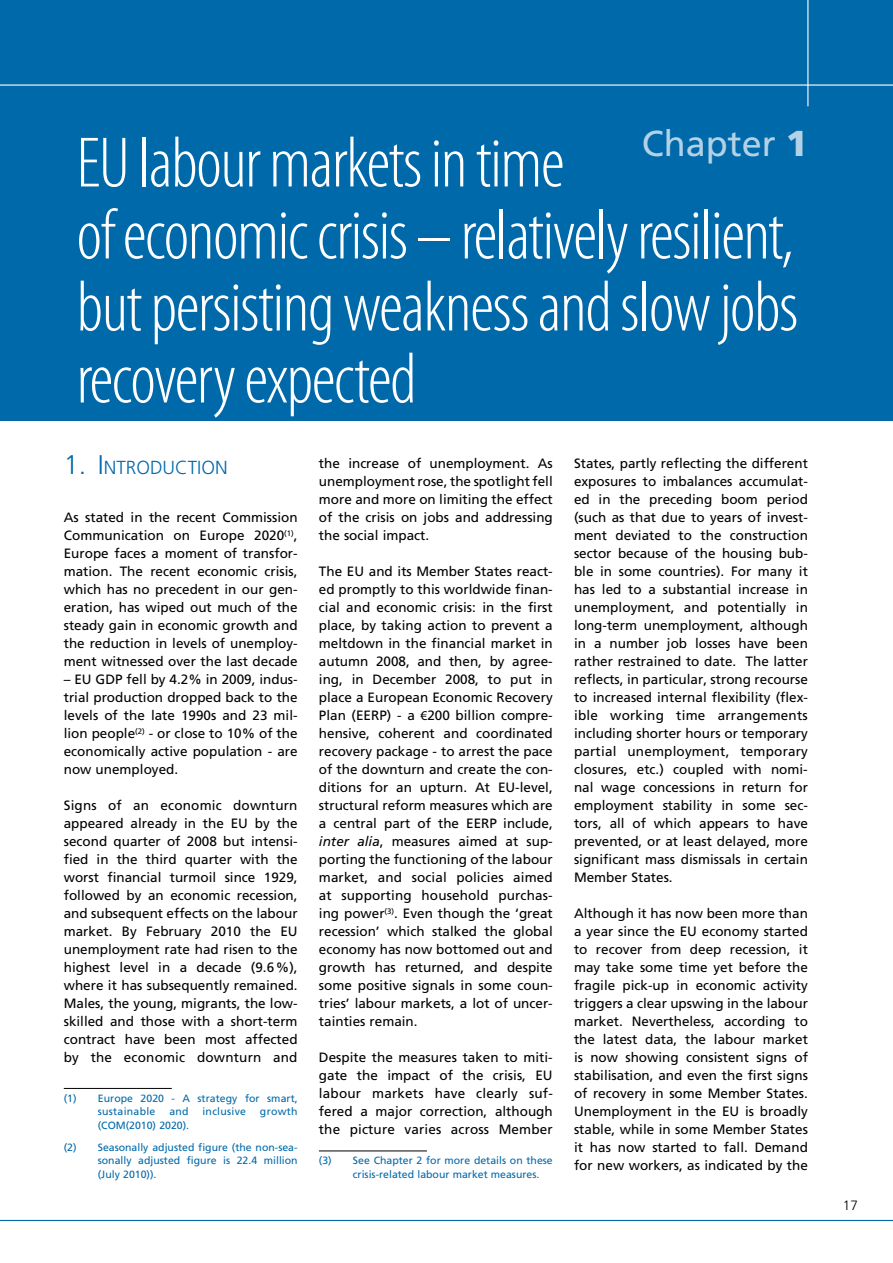
<style>
.page{position:relative;width:893px;height:1263px;background:#fff}
.page>*{position:absolute;margin:0;border:0;box-sizing:border-box;transform-origin:0 0}
.t1{font:300 condensed 72px/72px "Myriad Pro";letter-spacing:-.02em;color:#fff}
.t2{font:36px "Frutiger";color:#b3d2e6}
.t3{font:300 18.9px "Frutiger";color:#0069aa}
.t4{font:13.5px/18px "Frutiger";color:#000;text-align:justify}
.t5{font:300 13.5px "Frutiger";color:#000}
.t6{font:10.5px/13.5px "Frutiger";color:#0069aa}
.t7{font:10.5px "Frutiger";letter-spacing:.025em;color:#0069aa}
.s1{font-weight:900}
.s2{font-size:27px}
.s3{font-family:"Myriad Pro"}
.s4{font-style:italic}
</style>
<div class="page">
<hr style="left:0;top:1220px;width:893px;height:1px;background:#0069aa">
<div style="left:0;top:0;width:893px;height:421px;background:#0069aa"></div>
<hr style="left:807px;top:0;width:1px;height:106px;background:#fff">
<hr style="left:0;top:84px;width:893px;height:2px;background:#fff">
<hr style="left:64px;top:1088px;width:108px;height:1px;background:#000">
<hr style="left:319px;top:1150px;width:108px;height:1px;background:#000">
<h2 class="t2" style="left:642px;top:122px;width:168px">Chapter <span class="s1">1</span></h2>
<h1 class="t1" style="left:77px;top:128px;width:723px">EU labour markets in time<br>of economic crisis – relatively resilient, but persisting weakness and slow jobs recovery expected</h1>
<h3 class="t3" style="left:64px;top:457px;width:165px"><span class="s2">1. I</span> NTRODUCTION</h3>
<p class="t4" style="left:64px;top:508px;width:235px">As stated in the recent Commission Communication on Europe 2020<sup>(1)</sup>, Europe faces a moment of transfor&shy;mation. The recent economic crisis, which has no precedent in our gen&shy;eration, has wiped out much of the steady gain in economic growth and the reduction in levels of unemploy&shy;ment witnessed over the last decade</p>
<p class="t4" style="left:64px;top:670px;width:235px">– EU GDP fell by 4.2% in 2009, indus&shy;trial production dropped back to the levels of the late 1990s and 23 mil&shy;lion people<sup>(2)</sup> - or close to 10% of the economically active population - are now unemployed.</p>
<p class="t4" style="left:64px;top:796px;width:235px">Signs of an economic downturn appeared already in the EU by the second quarter of 2008 but intensi&shy;fied in the third quarter with the worst financial turmoil since 1929, followed by an economic recession, and subsequent effects on the labour market. By February 2010 the EU unemployment rate had risen to the highest level in a decade (9.6%), where it has subsequently remained.<br>Males, the young, migrants, the low&shy;skilled and those with a short-term contract have been most affected by the economic downturn and</p>
<p class="t6" style="left:98px;top:1091px;width:201px;text-indent:-34px">(1) Europe 2020 - A strategy for smart, sustainable</p>
<p class="t6" style="left:169px;top:1105px;width:21px">and</p>
<p class="t7" style="left:202px;top:1105px;width:45px">inclusive</p>
<p class="t6" style="left:260px;top:1105px;width:39px">growth</p>
<p class="t6" style="left:64px;top:1114px;width:235px;line-height:22px;text-indent:34px">(COM(2010) 2020).<br>(2) Seasonally adjusted figure (the non-sea-</p>
<p class="t6" style="left:98px;top:1154px;width:201px">sonally adjusted figure is 22.4 million (July 2010)).</p>
<p class="t4" style="left:319px;top:454px;width:235px">the increase of unemployment. As unemployment rose, the spotlight fell more and more on limiting the effect of the crisis on jobs and addressing the social impact.</p>
<p class="t4" style="left:319px;top:562px;width:235px">The EU and its Member States react&shy;ed promptly to this worldwide finan&shy;cial and economic crisis: in the first place, by taking action to prevent a meltdown in the financial market in autumn 2008, and then, by agree&shy;ing, in December 2008, to put in place a European Economic Recovery Plan (EERP) - a <span class="s3">€</span>200 billion compre&shy;hensive, coherent and coordinated recovery package - to arrest the pace of the downturn and create the con&shy;ditions for an upturn. At EU-level, structural reform measures which are a central part of the EERP include, <span class="s4">inter alia</span>, measures aimed at sup&shy;porting the functioning of the labour market, and social policies aimed at supporting household purchas&shy;ing power<sup>(3)</sup>. Even though the ‘great recession’ which stalked the global economy has now bottomed out and growth has returned, and despite some positive signals in some coun&shy;tries’ labour markets, a lot of uncer&shy;tainties remain.</p>
<p class="t4" style="left:319px;top:1048px;width:235px">Despite the measures taken to miti&shy;gate the impact of the crisis, EU labour markets have clearly suf&shy;fered a major correction, although the picture varies across Member</p>
<p class="t6" style="left:353px;top:1154px;width:201px;text-indent:-34px">(3) See Chapter 2 for more details on these crisis-related labour market measures.</p>
<p class="t4" style="left:574px;top:454px;width:235px">States, partly reflecting the different exposures to imbalances accumulat&shy;ed in the preceding boom period (such as that due to years of invest&shy;ment deviated to the construction sector because of the housing bub&shy;ble in some countries). For many it has led to a substantial increase in unemployment, and potentially in long-term unemployment, although in a number job losses have been rather restrained to date. The latter reflects, in particular, strong recourse to increased internal flexibility (flex&shy;ible working time arrangements including shorter hours or temporary partial unemployment, temporary closures, etc.) coupled with nomi&shy;nal wage concessions in return for employment stability in some sec&shy;tors, all of which appears to have prevented, or at least delayed, more significant mass dismissals in certain Member States.</p>
<p class="t4" style="left:574px;top:904px;width:235px">Although it has now been more than a year since the EU economy started to recover from deep recession, it may take some time yet before the fragile pick-up in economic activity triggers a clear upswing in the labour market. Nevertheless, according to the latest data, the labour market is now showing consistent signs of stabilisation, and even the first signs of recovery in some Member States.<br>Unemployment in the EU is broadly stable, while in some Member States it has now started to fall. Demand for new workers, as indicated by the</p>
<p class="t5" style="left:843px;top:1197px;width:17px">17</p>
</div>
